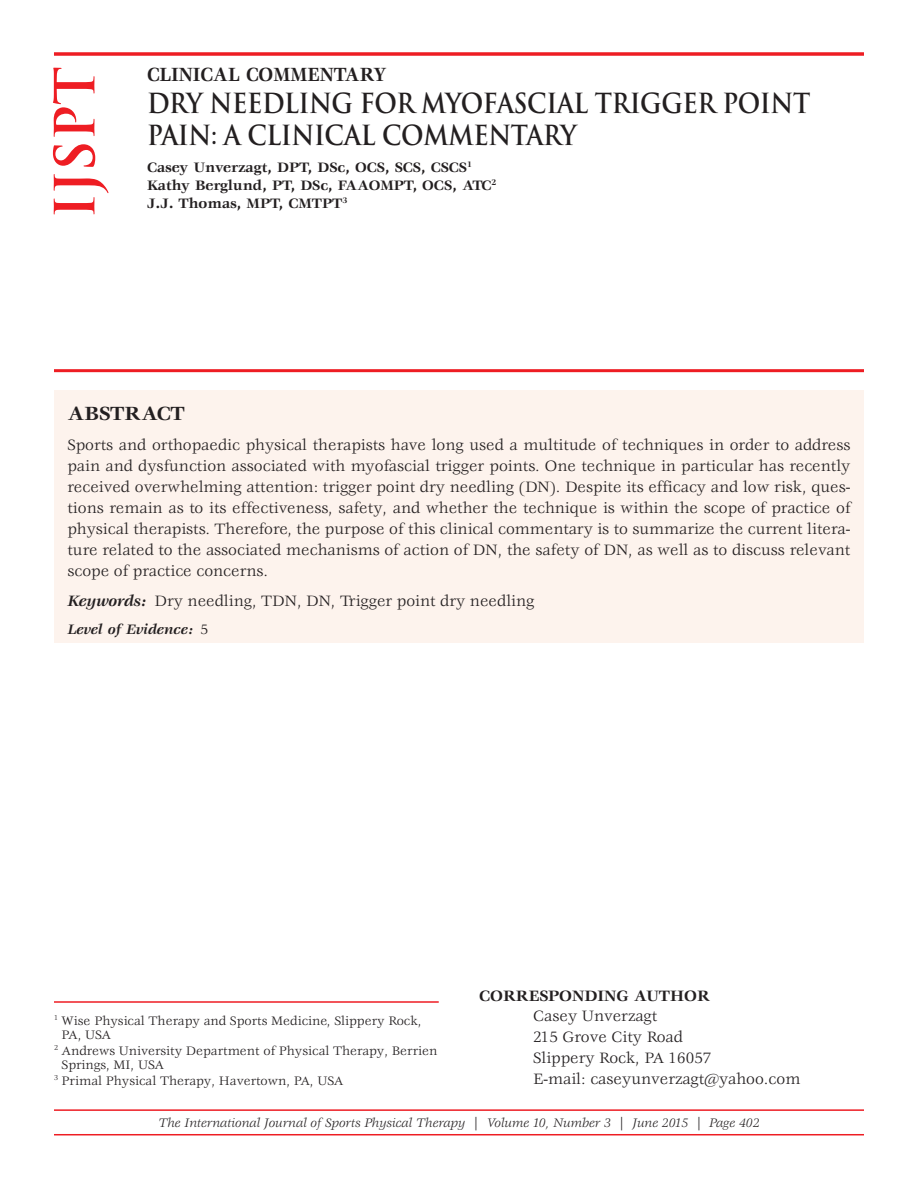
<style>
.page{position:relative;width:918px;height:1188px;background:#fff}
.page>*{position:absolute;margin:0;border:0;box-sizing:border-box;transform-origin:0 0}
.t1{font:700 54px "Trajan Pro";color:#ee1d23}
.t2{font:700 27px/32.2px "Trajan Pro";letter-spacing:-.015em;color:#231f20;scale:.9 1}
.t3{font:700 21px "Veljovic Std";color:#231f20;scale:.9 1}
.t4{font:700 21px "Veljovic Std";color:#231f20}
.t5{font:16.5px/21px "Veljovic Std";color:#231f20;text-align:justify}
.t6{font:700 16.5px "Veljovic Std";color:#231f20}
.t7{font:700 15px/18px "Veljovic Std";color:#231f20}
.t8{font:italic 700 15px "Veljovic Std";color:#231f20}
.t9{font:13.5px "Veljovic Std";color:#231f20}
.t10{font:italic 13.5px "Veljovic Std";color:#231f20}
.s1{font-weight:700;font-style:italic}
.s2{font-weight:400;font-style:normal}
</style>
<div class="page">
<hr style="left:54px;top:1109px;width:810px;height:2px;background:#ee1d23">
<hr style="left:54px;top:1134px;width:810px;height:1px;background:#ee1d23">
<div style="left:54px;top:390px;width:810px;height:253px;background:#fdf3ed"></div>
<svg style="left:54px;top:52px;width:810px;height:4px;background:#ef383e"></svg>
<hr style="left:54px;top:1001px;width:385px;height:2px;background:#ee1d23">
<hr style="left:54px;top:369px;width:810px;height:3px;background:#ee1d23">
<h1 class="t1" style="left:44px;top:219px;width:154px;rotate:-90deg">IJSPT</h1>
<p class="t3" style="left:147px;top:66px;width:268px">CLINICAL COMMENTARY</p>
<h2 class="t2" style="left:147px;top:88px;width:739px">DRY NEEDLING FOR MYOFASCIAL TRIGGER POINT<br>PAIN: A CLINICAL COMMENTARY</h2>
<p class="t7" style="left:147px;top:159px;width:351px">Casey Unverzagt, DPT, DSc, OCS, SCS, CSCS<sup>1<br></sup>Kathy Berglund, PT, DSc, FAAOMPT, OCS, ATC<sup>2<br></sup>J.J. Thomas, MPT, CMTPT<sup>3</sup></p>
<p class="t4" style="left:68px;top:405px;width:119px">ABSTRACT</p>
<p class="t5" style="left:68px;top:435px;width:785px">Sports and orthopaedic physical therapists have long used a multitude of techniques in order to address pain and dysfunction associated with myofascial trigger points. One technique in particular has recently received overwhelming attention: trigger point dry needling (DN). Despite its efficacy and low risk, ques&shy;tions remain as to its effectiveness, safety, and whether the technique is within the scope of practice of physical therapists. Therefore, the purpose of this clinical commentary is to summarize the current litera&shy;ture related to the associated mechanisms of action of DN, the safety of DN, as well as to discuss relevant scope of practice concerns.</p>
<p class="t5" style="left:68px;top:591px;width:468px"><span class="s1">Keywords:</span> Dry needling, TDN, DN, Trigger point dry needling</p>
<p class="t8" style="left:68px;top:623px;width:142px">Level of Evidence: <span class="s2">5</span></p>
<p class="t9" style="left:54px;top:1015px;width:369px"><sup>1</sup> Wise Physical Therapy and Sports Medicine, Slippery Rock,</p>
<p class="t9" style="left:62px;top:1030px;width:51px">PA, USA</p>
<p class="t9" style="left:54px;top:1045px;width:385px"><sup>2</sup> Andrews University Department of Physical Therapy, Berrien</p>
<p class="t9" style="left:62px;top:1060px;width:104px">Springs, MI, USA</p>
<p class="t9" style="left:54px;top:1075px;width:291px"><sup>3</sup> Primal Physical Therapy, Havertown, PA, USA</p>
<p class="t6" style="left:479px;top:989px;width:232px">CORRESPONDING AUTHOR</p>
<p class="t5" style="left:533px;top:1007px;width:269px;text-align:left">Casey Unverzagt<br>215 Grove City Road<br>Slippery Rock, PA 16057<br>E-mail: caseyunverzagt@yahoo.com</p>
<p class="t10" style="left:158px;top:1117px;width:603px">The International Journal of Sports Physical Therapy | Volume 10, Number 3 | June 2015 | Page 402</p>
</div>
